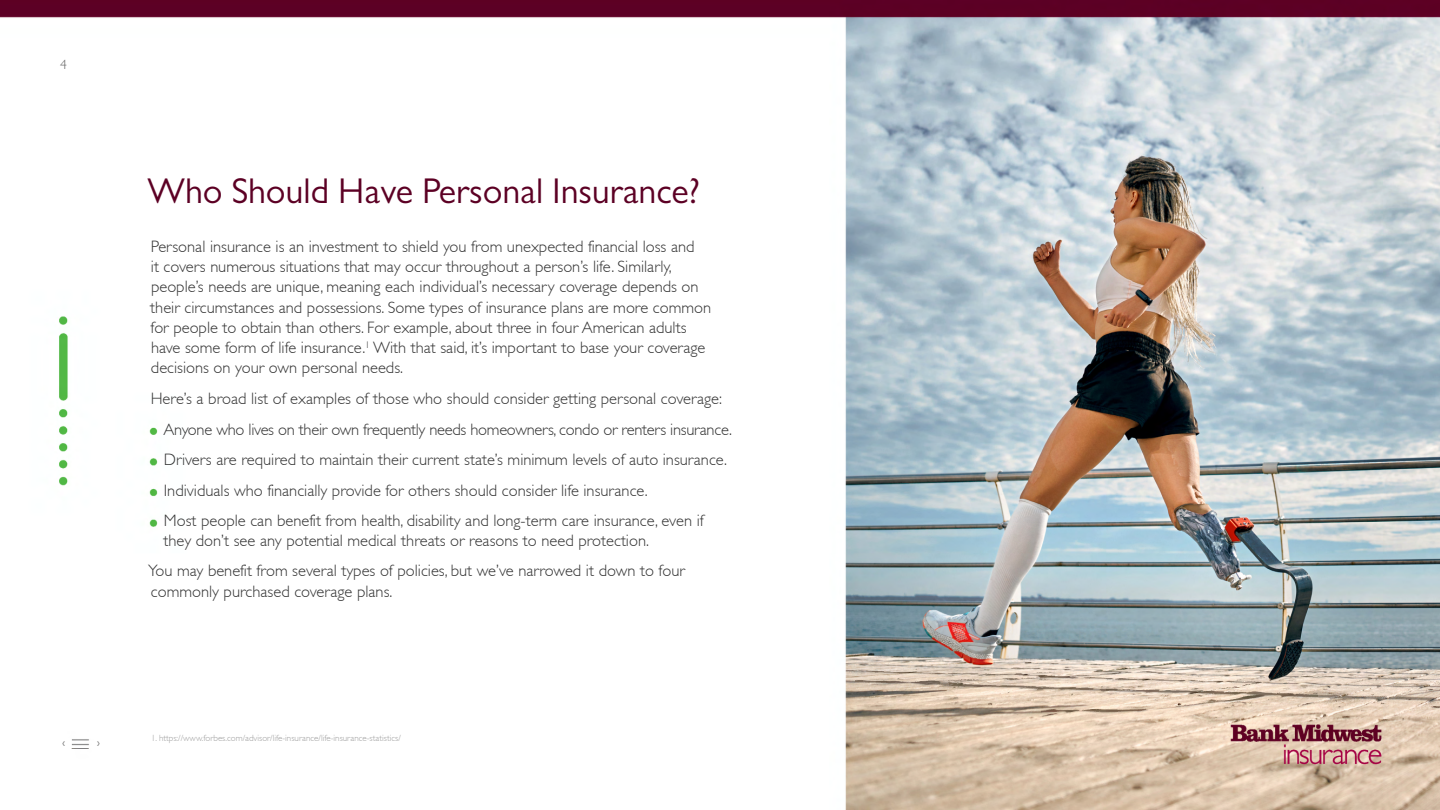
<style>
.page{position:relative;width:1440px;height:810px;background:#fff}
.page>*{position:absolute;margin:0;border:0;box-sizing:border-box;transform-origin:0 0}
.t1{font:36px "Gill Sans MT Pro";color:#5c0024}
.t2{font:300 16.5px/20.2px "Gill Sans";color:#333}
.t3{font:300 13.5px "Gill Sans";color:#666}
.t4{font:500 10.5px "Gill Sans MT Pro";color:#808080}
.t5{font:300 9px "Gill Sans";color:#9e9e9e}
.t6{font:500 9px "Gill Sans MT Pro";color:#fff}
.s1{font-size:9px;color:#fff}
.s2{font-size:10.5px;color:#808080}
</style>
<div class="page">
<img style="left:0;top:0;width:1440px;height:810px">
<p class="t3" style="left:60px;top:57px;width:8px">4</p>
<h1 class="t1" style="left:148px;top:170px;width:554px">Who Should Have Personal Insurance?</h1>
<p class="t2" style="left:150px;top:236px;width:562px">Personal insurance is an investment to shield you from unexpected financial loss and<br>it covers numerous situations that may occur throughout a person’s life. Similarly, people’s needs are unique, meaning each individual’s necessary coverage depends on their circumstances and possessions. Some types of insurance plans are more common for people to obtain than others. For example, about three in four American adults have some form of life insurance.<sup>1</sup> With that said, it’s important to base your coverage decisions on your own personal needs.</p>
<p class="t2" style="left:151px;top:388px;width:573px">Here’s a broad list of examples of those who should consider getting personal coverage:</p>
<p class="t2" style="left:163px;top:414px;width:570px;line-height:30.4px">Anyone who lives on their own frequently needs homeowners, condo or renters insurance.<br>Drivers are required to maintain their current state’s minimum levels of auto insurance.<br>Individuals who financially provide for others should consider life insurance.<br>Most people can benefit from health, disability and long-term care insurance, even if</p>
<p class="t2" style="left:163px;top:531px;width:487px">they don’t see any potential medical threats or reasons to need protection.</p>
<p class="t2" style="left:148px;top:561px;width:538px">You may benefit from several types of policies, but we’ve narrowed it down to four commonly purchased coverage plans.</p>
<p class="t4" style="left:62px;top:736px;width:7px">‹<span class="s1">‹</span></p>
<p class="t6" style="left:95px;top:736px;width:7px">›<span class="s2">›</span></p>
<p class="t5" style="left:151px;top:733px;width:251px">1. https://www.forbes.com/advisor/life-insurance/life-insurance-statistics/</p>
</div>
